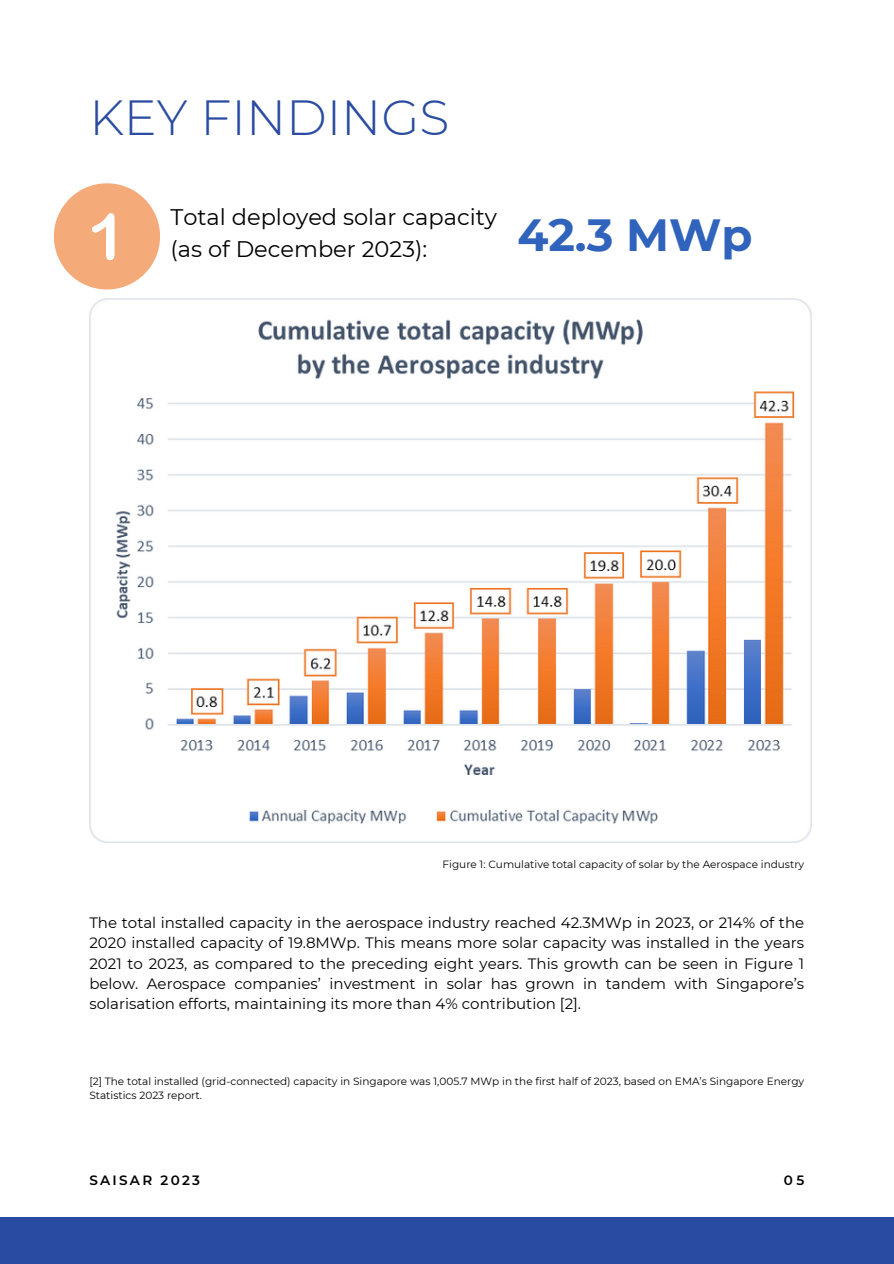
<style>
.page{position:relative;width:894px;height:1264px;background:#fff}
.page>*{position:absolute;margin:0;border:0;box-sizing:border-box;transform-origin:0 0}
.t1{font:300 49.2px "Montserrat";color:#294ba1}
.t2{font:700 45px "Montserrat";color:#3063bc}
.t3{font:22.5px/31.5px "Montserrat";color:#000001}
.t4{font:15px/20.2px "Montserrat";color:#000001;text-align:justify}
.t5{font:600 13.5px "Montserrat";letter-spacing:.17em;color:#000001}
.t6{font:10.5px/14px "Montserrat";color:#000001}
.t7{font:10.5px "Montserrat";color:#000}
</style>
<div class="page">
<div style="left:0;top:1217px;width:893px;height:46px;background:#294ba1"></div>
<div style="left:54px;top:183px;width:106px;height:106px;background:#f4aa79;border-radius:50%"></div>
<svg style="left:92px;top:213px;width:22px;height:47px"></svg>
<img style="left:89px;top:299px;width:721px;height:543px">
<h3 class="t1" style="left:89px;top:87px;width:361px">KEY FINDINGS</h3>
<h2 class="t3" style="left:170px;top:202px;width:328px">Total deployed solar capacity (as of December 2023):</h2>
<p class="t2" style="left:517px;top:207px;width:237px">42.3 MWp</p>
<p class="t7" style="left:442px;top:857px;width:363px">Figure 1: Cumulative total capacity of solar by the Aerospace industry</p>
<p class="t4" style="left:89px;top:912px;width:716px">The total installed capacity in the aerospace industry reached 42.3MWp in 2023, or 214% of the 2020 installed capacity of 19.8MWp. This means more solar capacity was installed in the years 2021 to 2023, as compared to the preceding eight years. This growth can be seen in Figure 1 below. Aerospace companies’ investment in solar has grown in tandem with Singapore’s solarisation efforts, maintaining its more than 4% contribution [2].</p>
<h4 class="t6" style="left:89px;top:1074px;width:716px">[2] The total installed (grid-connected) capacity in Singapore was 1,005.7 MWp in the first half of 2023, based on EMA’s Singapore Energy<br>Statistics 2023 report.</h4>
<h5 class="t5" style="left:89px;top:1172px;width:112px">SAISAR 2023</h5>
<p class="t5" style="left:783px;top:1172px;width:22px">05</p>
</div>
